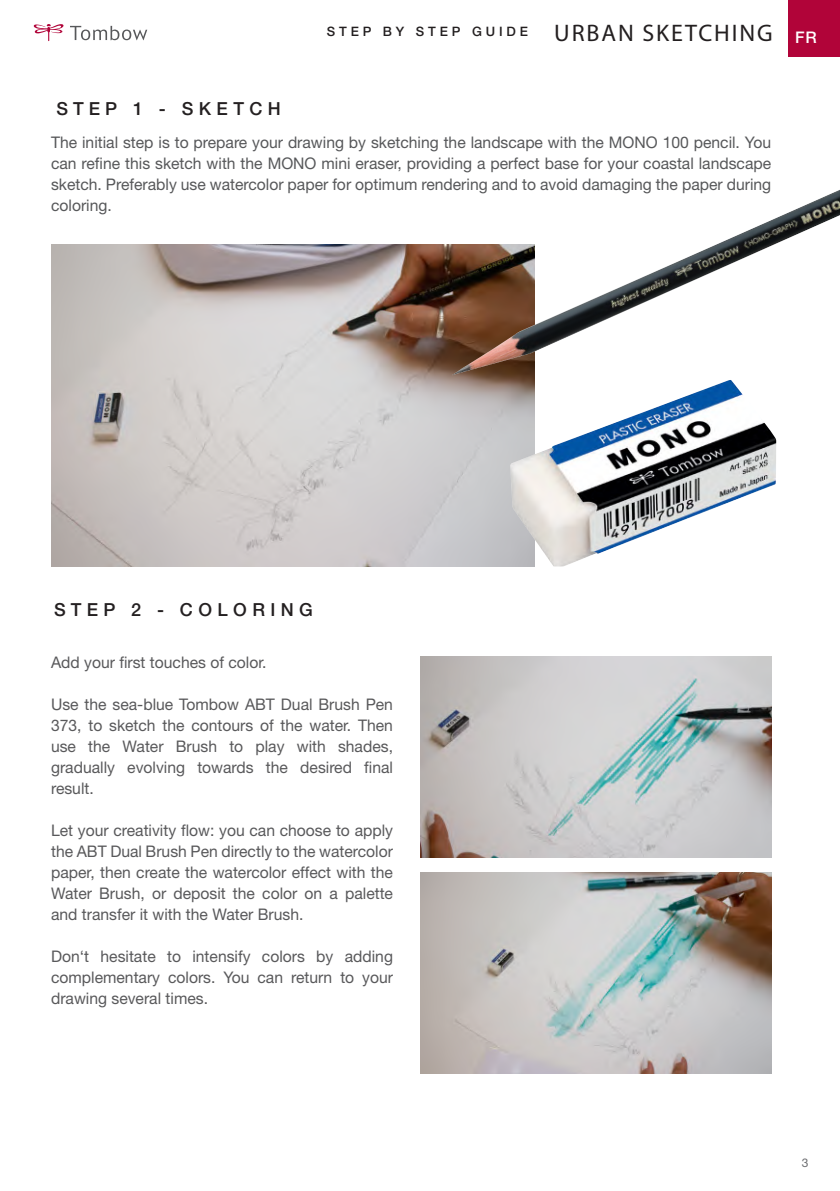
<style>
.page{position:relative;width:840px;height:1191px;background:#fff}
.page>*{position:absolute;margin:0;border:0;box-sizing:border-box;transform-origin:0 0}
.t1{font:24px "Myriad Pro";letter-spacing:.08em;color:#231f20}
.t2{font:500 18px "Helvetica Neue LT Pro";letter-spacing:.3em;color:#242021}
.t3{font:16px "Helvetica Neue LT Pro";color:#59595b}
.t4{font:16px/21px "Helvetica Neue LT Pro";color:#57585a;text-align:justify}
.t5{font:500 16px "Helvetica Neue LT Pro";color:#fff}
.t6{font:500 13px "Helvetica Neue LT Pro";letter-spacing:.3em;color:#231f20}
.t7{font:12px "Helvetica Neue LT Pro";color:#6c6d70}
</style>
<div class="page">
<img style="left:51px;top:244px;width:483px;height:322px">
<img style="left:451px;top:190px;width:388px;height:185px">
<div style="left:788px;top:0;width:51px;height:57px;background:#b10439"></div>
<img style="left:420px;top:657px;width:350px;height:200px">
<img style="left:510px;top:380px;width:265px;height:186px">
<img style="left:420px;top:872px;width:350px;height:201px">
<svg style="left:70px;top:26px;width:77px;height:14px"></svg>
<svg style="left:34px;top:24px;width:29px;height:17px"></svg>
<p class="t2" style="left:56px;top:98px;width:226px">S T E P 1 - SKETCH</p>
<p class="t6" style="left:326px;top:23px;width:203px">STEP BY STEP GUIDE</p>
<p class="t1" style="left:554px;top:18px;width:220px">URBAN SKETCHING</p>
<p class="t4" style="left:51px;top:131px;width:721px">The initial step is to prepare your drawing by sketching the landscape with the MONO 100 pencil. You can refine this sketch with the MONO mini eraser, providing a perfect base for your coastal landscape sketch. Preferably use watercolor paper for optimum rendering and to avoid damaging the paper during coloring.</p>
<p class="t5" style="left:794px;top:27px;width:23px">FR</p>
<p class="t2" style="left:54px;top:598px;width:260px">S T EP 2 - COLORING</p>
<p class="t3" style="left:51px;top:652px;width:217px">Add your first touches of color.</p>
<p class="t3" style="left:51px;top:694px;width:343px">Use the sea-blue Tombow ABT Dual Brush Pen</p>
<p class="t3" style="left:51px;top:715px;width:343px">373, to sketch the contours of the water. Then</p>
<p class="t3" style="left:51px;top:736px;width:343px">use the Water Brush to play with shades,</p>
<p class="t3" style="left:51px;top:757px;width:343px">gradually evolving towards the desired final</p>
<p class="t3" style="left:51px;top:778px;width:44px">result.</p>
<p class="t3" style="left:51px;top:820px;width:343px">Let your creativity flow: you can choose to apply</p>
<p class="t3" style="left:51px;top:841px;width:343px">the ABT Dual Brush Pen directly to the watercolor</p>
<p class="t3" style="left:51px;top:862px;width:343px">paper, then create the watercolor effect with the</p>
<p class="t3" style="left:51px;top:883px;width:343px">Water Brush, or deposit the color on a palette</p>
<p class="t3" style="left:51px;top:904px;width:254px">and transfer it with the Water Brush.</p>
<p class="t3" style="left:51px;top:946px;width:343px">Don‘t hesitate to intensify colors by adding</p>
<p class="t3" style="left:51px;top:967px;width:343px">complementary colors. You can return to your</p>
<p class="t3" style="left:51px;top:988px;width:158px">drawing several times.</p>
<p class="t7" style="left:801px;top:1155px;width:8px">3</p>
</div>
